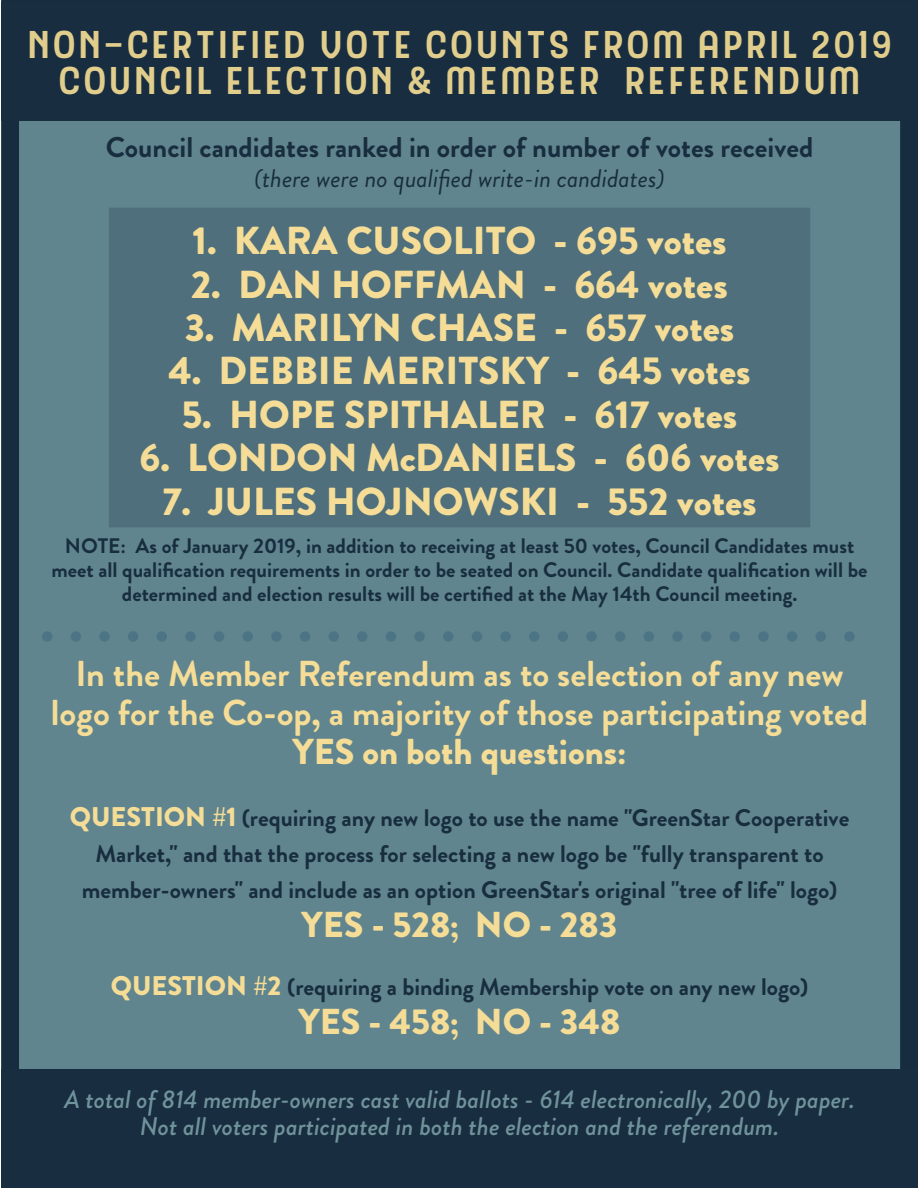
<style>
.page{position:relative;width:918px;height:1188px;background:#fff}
.page>*{position:absolute;margin:0;border:0;box-sizing:border-box;transform-origin:0 0}
.t1{font:900 39px "Brandon Grotesque";color:#f5dd97}
.t2{font:38.7px/36px "Hipton Sans";color:#e1ce8d;text-align:center;scale:1.09 1}
.t3{font:700 36px/39px "Brandon Grotesque";color:#f5dd97;text-align:center}
.t4{font:900 36px "Brandon Grotesque";color:#f5dd97}
.t5{font:700 28.5px "Brandon Grotesque";color:#182d3f}
.t6{font:italic 500 25.5px/27px "Brandon Grotesque";color:#6f929b;text-align:center}
.t7{font:italic 25.5px "Brandon Grotesque";color:#182d3f}
.t8{font:700 24px/36px "Brandon Grotesque";color:#182d3f;text-align:center}
.t9{font:700 21px/24px "Brandon Grotesque";color:#182d3f;text-align:center}
.s1{font-weight:900;font-size:27px;color:#f5dd97}
</style>
<div class="page">
<div style="left:1px;top:0;width:917px;height:1070px;background:#60858e"></div>
<div style="left:1px;top:2px;width:917px;height:118px;background:#182d3f"></div>
<div style="left:1px;top:1070px;width:917px;height:118px;background:#182d3f"></div>
<div style="left:109px;top:208px;width:701px;height:319px;background:#4e6f7b"></div>
<svg style="left:47px;top:631px;width:825px;height:11px;background:#5a808b"></svg>
<h2 class="t2" style="left:26px;top:27px;width:797px">NON-CERTIFIED VOTE COUNTS FROM APRIL 2019<br>COUNCIL ELECTION &amp; MEMBER REFERENDUM</h2>
<p class="t5" style="left:106px;top:127px;width:709px">Council candidates ranked in order of number of votes received</p>
<p class="t7" style="left:254px;top:160px;width:412px">(there were no qualified write-in candidates)</p>
<h1 class="t1" style="left:192px;top:213px;width:536px">1. KARA CUSOLITO - 695 votes</h1>
<h1 class="t1" style="left:191px;top:256px;width:538px">2. DAN HOFFMAN - 664 votes</h1>
<h1 class="t1" style="left:185px;top:300px;width:551px">3. MARILYN CHASE - 657 votes</h1>
<h1 class="t1" style="left:169px;top:343px;width:584px">4. DEBBIE MERITSKY - 645 votes</h1>
<h1 class="t1" style="left:182px;top:387px;width:557px">5. HOPE SPITHALER - 617 votes</h1>
<h1 class="t1" style="left:140px;top:430px;width:642px">6. LONDON McDANIELS - 606 votes</h1>
<h1 class="t1" style="left:162px;top:474px;width:596px">7. JULES HOJNOWSKI - 552 votes</h1>
<p class="t9" style="left:52px;top:534px;width:818px">NOTE: As of January 2019, in addition to receiving at least 50 votes, Council Candidates must meet all qualification requirements in order to be seated on Council. Candidate qualification will be determined and election results will be certified at the May 14th Council meeting.</p>
<h3 class="t3" style="left:51px;top:655px;width:819px">In the Member Referendum as to selection of any new logo for the Co-op, a majority of those participating voted</h3>
<h3 class="t4" style="left:293px;top:726px;width:335px">YES on both questions:</h3>
<p class="t8" style="left:70px;top:800px;width:781px"><span class="s1">QUESTION #1</span> (requiring any new logo to use the name "GreenStar Cooperative<br>Market," and that the process for selecting a new logo be "fully transparent to member-owners" and include as an option GreenStar's original "tree of life" logo)</p>
<h3 class="t4" style="left:302px;top:899px;width:317px">YES - 528; NO - 283</h3>
<p class="t8" style="left:111px;top:969px;width:699px"><span class="s1">QUESTION #2</span> (requiring a binding Membership vote on any new logo)</p>
<h3 class="t4" style="left:299px;top:996px;width:324px">YES - 458; NO - 348</h3>
<p class="t6" style="left:64px;top:1086px;width:792px">A total of 814 member-owners cast valid ballots - 614 electronically, 200 by paper.<br>Not all voters participated in both the election and the referendum.</p>
</div>
